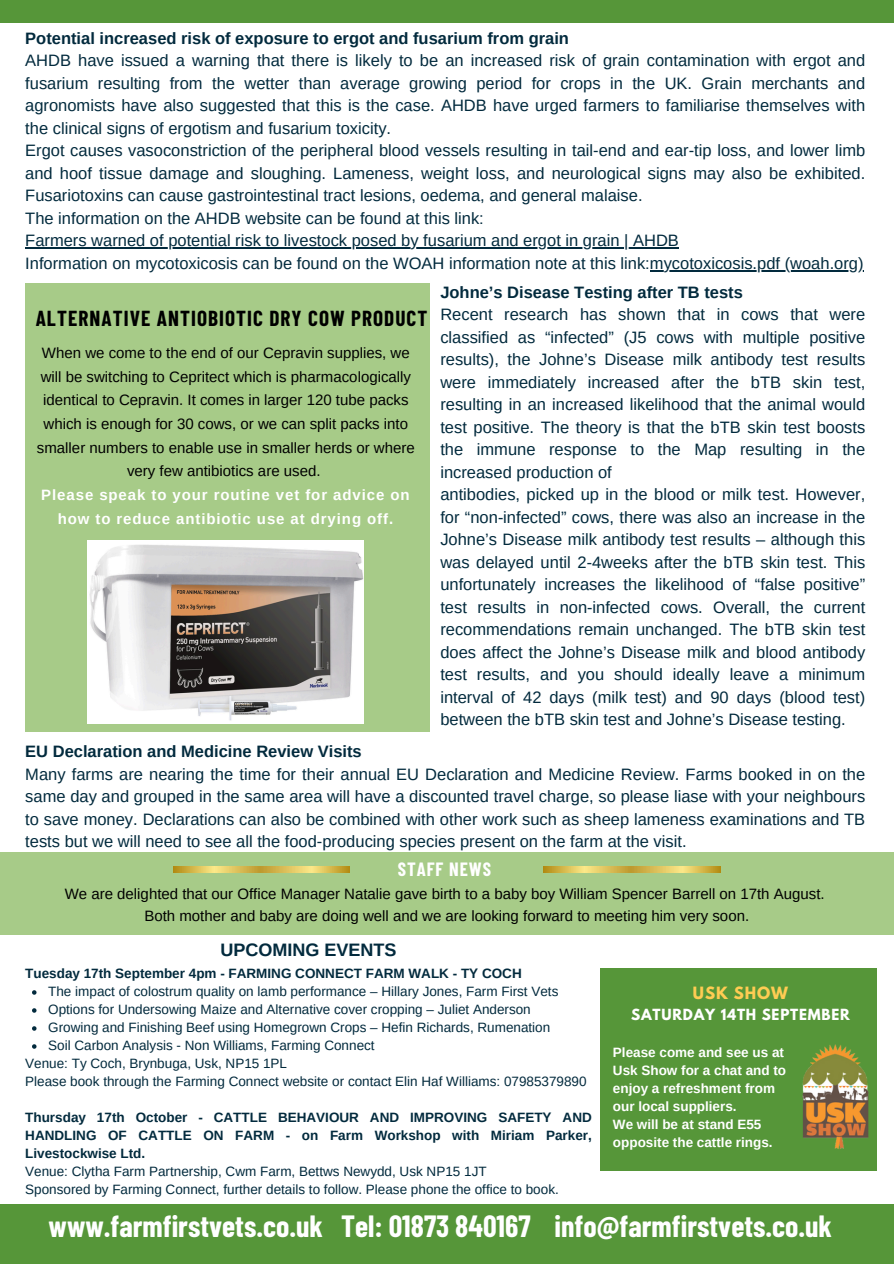
<style>
.page{position:relative;width:894px;height:1264px;background:#fff}
.page>*{position:absolute;margin:0;border:0;box-sizing:border-box;transform-origin:0 0}
.t1{font:700 30px "Barlow Condensed";color:#fff}
.t2{font:700 21.15px "Barlow Condensed";letter-spacing:.05em;color:#000}
.t3{font:700 18.75px "Barlow Condensed";letter-spacing:.05em;color:#fff}
.t4{font:700 18px "Arimo";color:#022a3d}
.t5{font:16.5px/22.5px "Arimo";color:#022a3d}
.t6{font:15px/23.7px "Arimo";color:#000;text-align:center}
.t7{font:700 15px "League Spartan";letter-spacing:.06em;color:#ffcc53}
.t8{font:700 13.65px "League Spartan";letter-spacing:.06em;color:#fff}
.t9{font:13.5px "Arimo";color:#022a3d}
.t10{font:700 13.5px/18px "Arimo";color:#022a3d;text-align:justify}
.t11{font:700 13.5px/18px "Arimo";color:#fff}
.s1{font-weight:700}
.s2{font-weight:700;color:#fff}
.s3{font-family:"Noto Sans"}
</style>
<div class="page">
<div style="left:0;top:0;width:893px;height:23px;background:#569639"></div>
<div style="left:0;top:1203px;width:893px;height:60px;background:#569639"></div>
<div style="left:599px;top:968px;width:277px;height:202px;background:#569639"></div>
<img style="left:802px;top:1044px;width:67px;height:105px">
<div style="left:0;top:852px;width:893px;height:82px;background:#a7cb88"></div>
<img style="left:173px;top:866px;width:176px;height:6px">
<img style="left:543px;top:866px;width:177px;height:6px">
<div style="left:25px;top:283px;width:405px;height:449px;background:#a7cb88"></div>
<img style="left:88px;top:540px;width:275px;height:183px">
<svg style="left:32px;top:990px;width:4px;height:4px"></svg>
<svg style="left:32px;top:1008px;width:4px;height:4px"></svg>
<svg style="left:32px;top:1026px;width:4px;height:4px"></svg>
<svg style="left:32px;top:1044px;width:4px;height:4px"></svg>
<hr style="left:25px;top:247px;width:653px;height:2px;background:#022a3d">
<hr style="left:649px;top:270px;width:214px;height:1px;background:#022a3d">
<p class="t5" style="left:25px;top:27px;width:841px"><span class="s1">Potential increased risk of exposure to ergot and fusarium from grain<br></span>AHDB have issued a warning that there is likely to be an increased risk of grain contamination with ergot and fusarium resulting from the wetter than average growing period for crops in the UK. Grain merchants and agronomists have also suggested that this is the case. AHDB have urged farmers to familiarise themselves with the clinical signs of ergotism and fusarium toxicity.<br>Ergot causes vasoconstriction of the peripheral blood vessels resulting in tail-end and ear-tip loss, and lower limb and hoof tissue damage and sloughing. Lameness, weight loss, and neurological signs may also be exhibited.<br>Fusariotoxins can cause gastrointestinal tract lesions, oedema, and general malaise.<br>The information on the AHDB website can be found at this link:</p>
<p class="t5" style="left:25px;top:229px;width:839px">Farmers warned of potential risk to livestock posed by fusarium and ergot in grain | AHDB<br>Information on mycotoxicosis can be found on the WOAH information note at this link:mycotoxicosis.pdf (woah.org)</p>
<h4 class="t2" style="left:36px;top:305px;width:393px">ALTERNATIVE ANTIOBIOTIC DRY COW PRODUCT</h4>
<h4 class="t6" style="left:37px;top:341px;width:379px">When we come to the end of our Cepravin supplies, we will be switching to Cepritect which is pharmacologically identical to Cepravin. It comes in larger 120 tube packs which is enough for 30 cows, or we can split packs into smaller numbers to enable use in smaller herds or where very few antibiotics are used.<br><span class="s2">Please speak to your routine vet for advice on how to reduce antibiotic use at drying off.</span></h4>
<h3 class="t5" style="left:440px;top:280px;width:426px"><span class="s1">Johne’s Disease Testing after TB tests<br></span>Recent research has shown that in cows that were classified as “infected” (J5 cows with multiple positive results), the Johne’s Disease milk antibody test results were immediately increased after the bTB skin test, resulting in an increased likelihood that the animal would test positive. The theory is that the bTB skin test boosts the immune response to the Map resulting in the increased production of<br>antibodies, picked up in the blood or milk test. However, for “non<span class="s3">‐</span>infected” cows, there was also an increase in the Johne’s Disease milk antibody test results – although this was delayed until 2<span class="s3">‐</span>4weeks after the bTB skin test. This unfortunately increases the likelihood of “false positive” test results in non<span class="s3">‐</span>infected cows. Overall, the current recommendations remain unchanged. The bTB skin test does affect the Johne’s Disease milk and blood antibody test results, and you should ideally leave a minimum interval of 42 days (milk test) and 90 days (blood test) between the bTB skin test and Johne’s Disease testing.</h3>
<h6 class="t5" style="left:25px;top:740px;width:841px"><span class="s1">EU Declaration and Medicine Review Visits<br></span>Many farms are nearing the time for their annual EU Declaration and Medicine Review. Farms booked in on the same day and grouped in the same area will have a discounted travel charge, so please liase with your neighbours to save money. Declarations can also be combined with other work such as sheep lameness examinations and TB tests but we will need to see all the food-producing species present on the farm at the visit.</h6>
<h2 class="t3" style="left:398px;top:857px;width:95px">STAFF NEWS</h2>
<h4 class="t6" style="left:65px;top:883px;width:761px;line-height:21.3px">We are delighted that our Office Manager Natalie gave birth to a baby boy William Spencer Barrell on 17th August.<br>Both mother and baby are doing well and we are looking forward to meeting him very soon.</h4>
<p class="t4" style="left:220px;top:940px;width:177px">UPCOMING EVENTS</p>
<p class="t10" style="left:25px;top:964px;width:498px">Tuesday 17th September 4pm - FARMING CONNECT FARM WALK - TY COCH</p>
<h4 class="t9" style="left:48px;top:983px;width:511px">The impact of colostrum quality on lamb performance – Hillary Jones, Farm First Vets</h4>
<h6 class="t9" style="left:48px;top:1001px;width:484px">Options for Undersowing Maize and Alternative cover cropping – Juliet Anderson</h6>
<p class="t9" style="left:48px;top:1019px;width:503px">Growing and Finishing Beef using Homegrown Crops – Hefin Richards, Rumenation</p>
<p class="t9" style="left:48px;top:1037px;width:328px">Soil Carbon Analysis - Non Williams, Farming Connect</p>
<p class="t9" style="left:25px;top:1055px;width:263px">Venue: Ty Coch, Brynbuga, Usk, NP15 1PL</p>
<p class="t9" style="left:25px;top:1073px;width:562px">Please book through the Farming Connect website or contact Elin Haf Williams: 07985379890</p>
<p class="t10" style="left:25px;top:1108px;width:568px">Thursday 17th October - CATTLE BEHAVIOUR AND IMPROVING SAFETY AND HANDLING OF CATTLE ON FARM - on Farm Workshop with Miriam Parker, Livestockwise Ltd.</p>
<p class="t9" style="left:25px;top:1163px;width:463px">Venue: Clytha Farm Partnership, Cwm Farm, Bettws Newydd, Usk NP15 1JT</p>
<p class="t9" style="left:25px;top:1181px;width:535px">Sponsored by Farming Connect, further details to follow. Please phone the office to book.</p>
<h1 class="t7" style="left:692px;top:985px;width:96px">USK SHOW</h1>
<h1 class="t8" style="left:631px;top:1007px;width:220px">SATURDAY 14TH SEPTEMBER</h1>
<p class="t11" style="left:612px;top:1042px;width:175px">Please come and see us at<br>Usk Show for a chat and to enjoy a refreshment from our local suppliers.<br>We will be at stand E55 opposite the cattle rings.</p>
<p class="t1" style="left:49px;top:1207px;width:784px">www.farmfirstvets.co.uk Tel: 01873 840167 info@farmfirstvets.co.uk</p>
</div>
